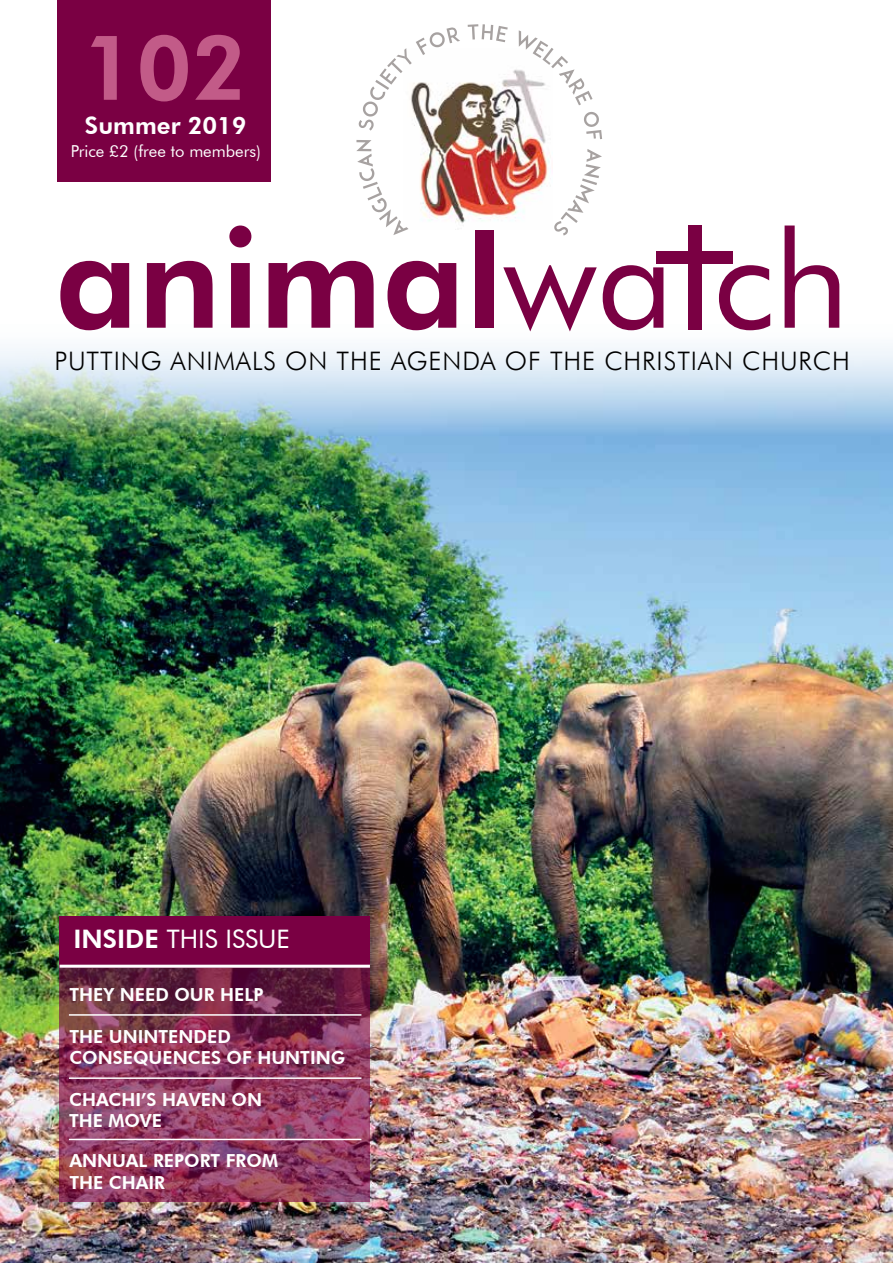
<style>
.page{position:relative;width:893px;height:1263px;background:#fff}
.page>*{position:absolute;margin:0;border:0;box-sizing:border-box;transform-origin:0 0}
.t1{font:800 135px "Futura BT";color:#7a0043}
.t2{font:800 90px "Futura BT";color:#c25b88}
.t3{font:300 25.5px "Futura BT";letter-spacing:.035em;color:#000}
.t4{font:25.5px "Futura BT";color:#fff}
.t5{font:800 24px "Futura BT";color:#fff}
.t6{font:800 18px/21.6px "Futura BT";color:#fff}
.t7{font:16.5px "Futura BT";color:#fff}
.s1{font-weight:400}
.s2{font-weight:800}
</style>
<div class="page">
<img style="left:0;top:346px;width:893px;height:917px">
<div style="left:57px;top:0;width:214px;height:182px;background:#7a0043"></div>
<div style="left:688px;top:225px;width:14px;height:105px;background:#7a0043"></div>
<div style="left:656px;top:251px;width:77px;height:13px;background:#7a0043"></div>
<div style="left:60px;top:917px;width:310px;height:51px;background:#7a0043"></div>
<hr style="left:60px;top:965px;width:310px;height:3px;background:#fff">
<img style="left:60px;top:968px;width:310px;height:233px">
<hr style="left:69px;top:1014px;width:292px;height:2px;background:#fff">
<hr style="left:69px;top:1077px;width:292px;height:2px;background:#fff">
<img style="left:408px;top:69px;width:142px;height:160px">
<svg style="left:356px;top:140px;width:52px;height:95px"></svg>
<svg style="left:359px;top:27px;width:101px;height:104px"></svg>
<svg style="left:468px;top:24px;width:40px;height:18px"></svg>
<svg style="left:519px;top:30px;width:73px;height:75px"></svg>
<svg style="left:584px;top:112px;width:18px;height:27px"></svg>
<svg style="left:554px;top:149px;width:48px;height:86px"></svg>
<hr style="left:69px;top:1139px;width:292px;height:1px;background:#fff">
<h2 class="t2" style="left:81px;top:13px;width:167px">102</h2>
<h3 class="t5" style="left:85px;top:110px;width:163px">Summer 2019</h3>
<p class="t7" style="left:71px;top:141px;width:192px">Price £2 (free to members)</p>
<h1 class="t1" style="left:55px;top:198px;width:795px">animal<span class="s1">wa ch</span></h1>
<h3 class="t3" style="left:54px;top:346px;width:797px">PUTTING ANIMALS ON THE AGENDA OF THE CHRISTIAN CHURCH</h3>
<h3 class="t4" style="left:73px;top:923px;width:218px"><span class="s2">INSIDE</span> THIS ISSUE</h3>
<p class="t6" style="left:69px;top:983px;width:196px">THEY NEED OUR HELP</p>
<p class="t6" style="left:69px;top:1025px;width:277px">THE UNINTENDED<br>CONSEQUENCES OF HUNTING</p>
<p class="t6" style="left:69px;top:1088px;width:194px">CHACHI’S HAVEN ON<br>THE MOVE</p>
<p class="t6" style="left:69px;top:1150px;width:210px">ANNUAL REPORT FROM<br>THE CHAIR</p>
</div>
